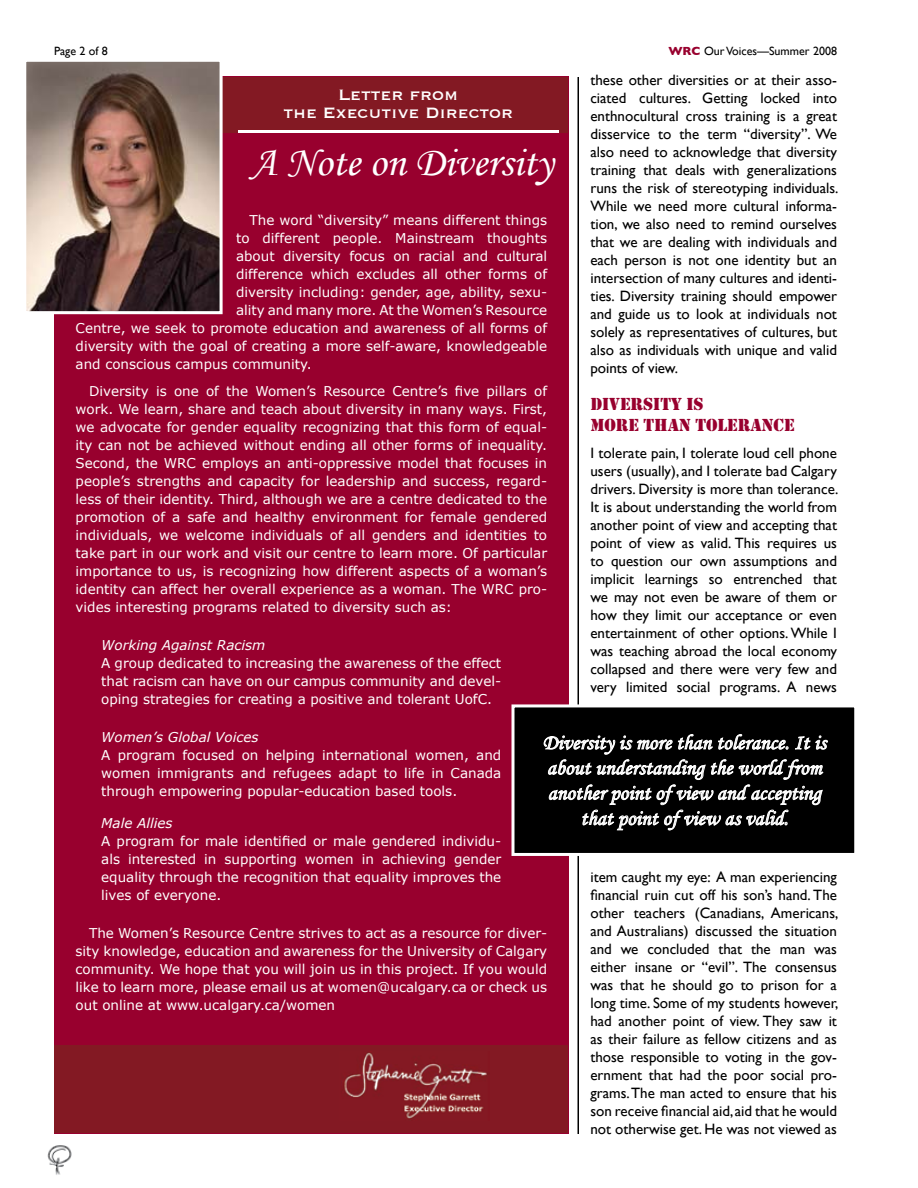
<style>
.page{position:relative;width:918px;height:1188px;background:#fff}
.page>*{position:absolute;margin:0;border:0;box-sizing:border-box;transform-origin:0 0}
.t1{font:42px "Monotype Corsiva";color:#fff}
.t2{font:21px/25.2px "Monotype Corsiva";letter-spacing:.01em;color:#fff;text-align:center}
.t3{font:19.5px/18px "Copperplate";color:#fff;text-align:center}
.t4{font:18px/21.6px "Stencil";color:#98002e}
.t5{font:15px/18px "Gill Sans";color:#000;text-align:justify}
.t6{font:13.5px/18px "Verdana";color:#fff;text-align:justify}
.t7{font:italic 13.5px "Verdana";color:#fff}
.t8{font:12px "Gill Sans";color:#000}
.s1{font-weight:700;color:#98002e}
</style>
<div class="page">
<img style="left:47px;top:1145px;width:25px;height:30px">
<hr style="left:578px;top:77px;width:1px;height:1057px;background:#000">
<div style="left:54px;top:76px;width:515px;height:1058px;background:#98002e"></div>
<div style="left:54px;top:77px;width:513px;height:55px;background:#831923"></div>
<hr style="left:238px;top:131px;width:321px;height:2px;background:#fff">
<div style="left:513px;top:706px;width:343px;height:148px;background:#000"></div>
<svg style="left:544px;top:734px;width:284px;height:96px"></svg>
<div style="left:512px;top:704px;width:345px;height:152px;border:3px solid #fff"></div>
<img style="left:27px;top:63px;width:192px;height:247px">
<div style="left:23px;top:59px;width:200px;height:255px;border:3px solid #fff"></div>
<div style="left:55px;top:1046px;width:513px;height:87px;background:#831923"></div>
<img style="left:344px;top:1052px;width:144px;height:67px">
<p class="t8" style="left:54px;top:44px;width:55px">Page 2 of 8</p>
<p class="t8" style="left:668px;top:44px;width:170px"><span class="s1">WRC</span> Our Voices—Summer 2008</p>
<p class="t5" style="left:590px;top:71px;width:250px">these other diversities or at their asso&shy;ciated cultures. Getting locked into enthnocultural cross training is a great disservice to the term “diversity”. We also need to acknowledge that diversity training that deals with generalizations runs the risk of stereotyping individuals.<br>While we need more cultural informa&shy;tion, we also need to remind ourselves that we are dealing with individuals and each person is not one identity but an intersection of many cultures and identi&shy;ties. Diversity training should empower and guide us to look at individuals not solely as representatives of cultures, but also as individuals with unique and valid points of view.</p>
<h3 class="t4" style="left:590px;top:393px;width:206px">DIVERSITY IS<br>MORE THAN TOLERANCE</h3>
<p class="t5" style="left:590px;top:444px;width:250px">I tolerate pain, I tolerate loud cell phone users (usually), and I tolerate bad Calgary drivers. Diversity is more than tolerance.<br>It is about understanding the world from another point of view and accepting that point of view as valid. This requires us to question our own assumptions and implicit learnings so entrenched that we may not even be aware of them or how they limit our acceptance or even entertainment of other options. While I was teaching abroad the local economy collapsed and there were very few and very limited social programs. A news</p>
<h3 class="t3" style="left:283px;top:84px;width:231px">Letter from<br>the Executive Director</h3>
<h1 class="t1" style="left:251px;top:137px;width:304px">A Note on Diversity</h1>
<p class="t6" style="left:250px;top:210px;width:299px">The word “diversity” means different things</p>
<p class="t6" style="left:236px;top:228px;width:313px">to different people. Mainstream thoughts</p>
<p class="t6" style="left:236px;top:246px;width:313px">about diversity focus on racial and cultural</p>
<p class="t6" style="left:236px;top:264px;width:313px">difference which excludes all other forms of</p>
<p class="t6" style="left:236px;top:282px;width:313px">diversity including: gender, age, ability, sexu-</p>
<p class="t6" style="left:236px;top:300px;width:313px">ality and many more. At the Women’s Resource</p>
<p class="t6" style="left:76px;top:318px;width:473px">Centre, we seek to promote education and awareness of all forms of</p>
<p class="t6" style="left:76px;top:336px;width:473px">diversity with the goal of creating a more self-aware, knowledgeable</p>
<p class="t6" style="left:76px;top:354px;width:238px">and conscious campus community.</p>
<p class="t6" style="left:76px;top:381px;width:473px;text-indent:14px">Diversity is one of the Women’s Resource Centre’s five pillars of work. We learn, share and teach about diversity in many ways. First, we advocate for gender equality recognizing that this form of equal&shy;ity can not be achieved without ending all other forms of inequality.<br>Second, the WRC employs an anti-oppressive model that focuses in people’s strengths and capacity for leadership and success, regard&shy;less of their identity. Third, although we are a centre dedicated to the promotion of a safe and healthy environment for female gendered individuals, we welcome individuals of all genders and identities to take part in our work and visit our centre to learn more. Of particular importance to us, is recognizing how different aspects of a woman’s identity can affect her overall experience as a woman. The WRC pro&shy;vides interesting programs related to diversity such as:</p>
<p class="t7" style="left:101px;top:636px;width:166px">Working Against Racism</p>
<p class="t6" style="left:101px;top:654px;width:402px">A group dedicated to increasing the awareness of the effect that racism can have on our campus community and devel&shy;oping strategies for creating a positive and tolerant UofC.</p>
<p class="t7" style="left:101px;top:729px;width:159px">Women’s Global Voices</p>
<p class="t6" style="left:101px;top:746px;width:402px">A program focused on helping international women, and women immigrants and refugees adapt to life in Canada through empowering popular-education based tools.</p>
<p class="t7" style="left:101px;top:814px;width:73px">Male Allies</p>
<p class="t6" style="left:101px;top:831px;width:402px">A program for male identified or male gendered individu&shy;als interested in supporting women in achieving gender equality through the recognition that equality improves the lives of everyone.</p>
<p class="t6" style="left:76px;top:924px;width:473px;text-indent:14px">The Women’s Resource Centre strives to act as a resource for diver&shy;sity knowledge, education and awareness for the University of Calgary community. We hope that you will join us in this project. If you would like to learn more, please email us at women@ucalgary.ca or check us out online at www.ucalgary.ca/women</p>
<h2 class="t2" style="left:543px;top:730px;width:285px">Diversity is more than tolerance. It is about understanding the world from another point of view and accepting that point of view as valid.</h2>
<p class="t5" style="left:590px;top:868px;width:250px">item caught my eye: A man experiencing financial ruin cut off his son’s hand. The other teachers (Canadians, Americans, and Australians) discussed the situation and we concluded that the man was either insane or “evil”. The consensus was that he should go to prison for a long time. Some of my students however, had another point of view. They saw it as their failure as fellow citizens and as those responsible to voting in the gov&shy;ernment that had the poor social pro&shy;grams. The man acted to ensure that his son receive financial aid, aid that he would not otherwise get. He was not viewed as</p>
</div>
